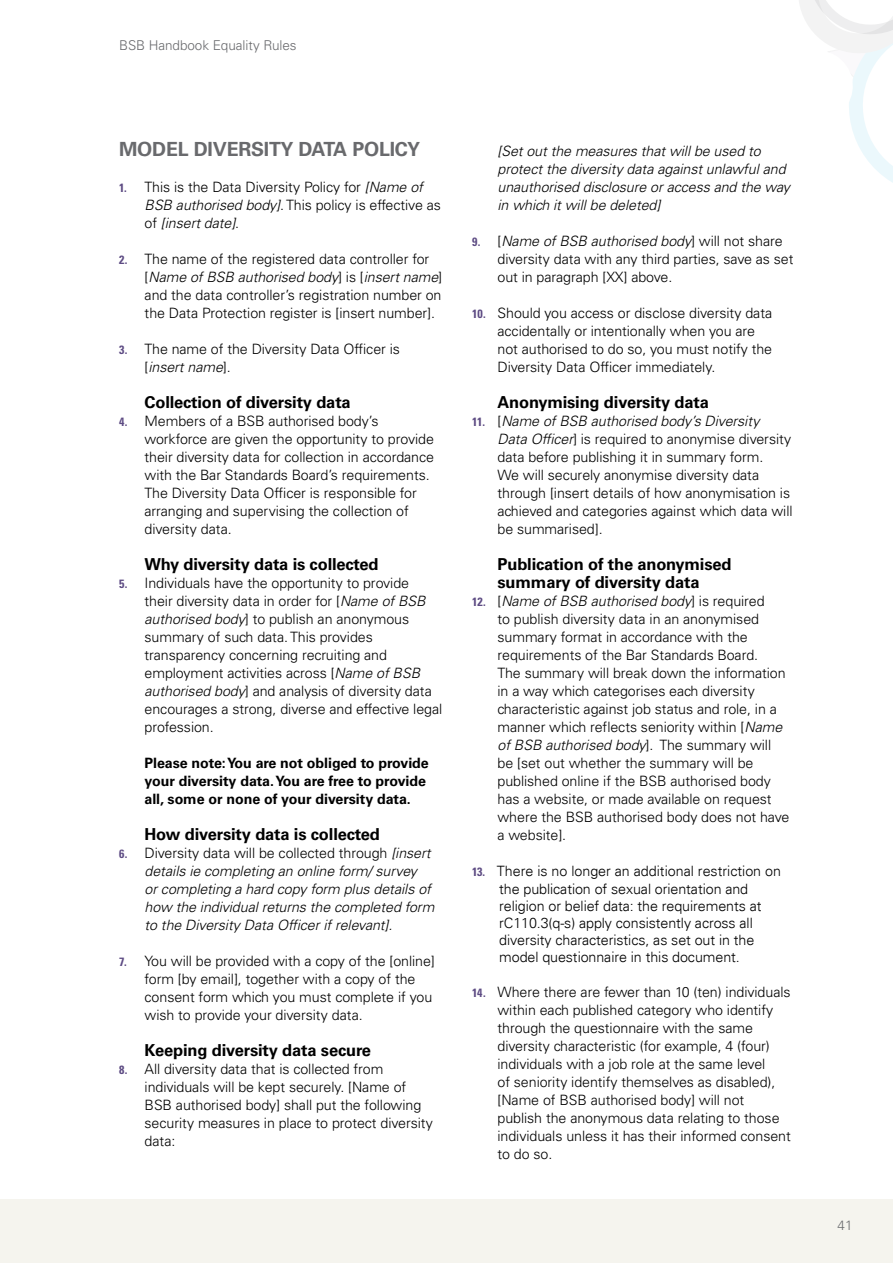
<style>
.page{position:relative;width:893px;height:1263px;background:#fff}
.page>*{position:absolute;margin:0;border:0;box-sizing:border-box;transform-origin:0 0}
.t1{font:700 19.5px "Univers";letter-spacing:-.01em;color:#696a6d}
.t2{font:700 16.5px/18px "Univers";letter-spacing:-.01em;color:#000}
.t3{font:300 14.25px/18px "Univers";letter-spacing:-.005em;color:#000}
.t4{font:italic 300 14.25px/18px "Univers";letter-spacing:-.005em;color:#000}
.t5{font:300 14.25px/17.2px "Univers 45";letter-spacing:-.005em;color:#000}
.t6{font:700 14.25px/18px "Univers";letter-spacing:-.005em;color:#000}
.t7{font:300 13.5px "Univers";letter-spacing:-.005em;color:#696a6d}
.t8{font:700 condensed 12px "Univers";color:#5d4b83}
.s1{font-weight:700;font-stretch:condensed;font-size:12px;color:#5d4b83}
.s2{font-style:italic}
.s3{font-weight:700;font-style:normal;font-stretch:condensed;font-size:12px;color:#5d4b83}
.s4{font-style:normal}
.s5{font-family:"Univers";font-weight:700;font-stretch:condensed;font-size:12px;color:#5d4b83}
</style>
<div class="page">
<div style="left:0;top:1199px;width:893px;height:64px;background:#f5f4ee"></div>
<svg style="left:799px;top:0;width:94px;height:183px"></svg>
<p class="t7" style="left:119px;top:37px;width:179px">BSB Handbook Equality Rules</p>
<h1 class="t1" style="left:119px;top:138px;width:303px">MODEL DIVERSITY DATA POLICY</h1>
<p class="t3" style="left:145px;top:178px;width:298px;text-indent:-26px"><span class="s1">1.</span> This is the Data Diversity Policy for <span class="s2">[Name of<br>BSB authorised body]</span>. This policy is effective as of <span class="s2">[insert date]</span>.</p>
<p class="t3" style="left:145px;top:250px;width:299px;text-indent:-26px"><span class="s1">2.</span> The name of the registered data controller for [<span class="s2">Name of BSB authorised body</span>] is [<span class="s2">insert name</span>] and the data controller’s registration number on the Data Protection register is [insert number].</p>
<p class="t3" style="left:145px;top:340px;width:257px;text-indent:-26px"><span class="s1">3.</span> The name of the Diversity Data Officer is [<span class="s2">insert name</span>].</p>
<p class="t2" style="left:145px;top:393px;width:208px">Collection of diversity data</p>
<p class="t3" style="left:145px;top:412px;width:291px;text-indent:-26px"><span class="s1">4.</span> Members of a BSB authorised body’s workforce are given the opportunity to provide their diversity data for collection in accordance with the Bar Standards Board’s requirements.<br>The Diversity Data Officer is responsible for arranging and supervising the collection of diversity data.</p>
<p class="t2" style="left:145px;top:555px;width:236px">Why diversity data is collected</p>
<p class="t3" style="left:145px;top:574px;width:299px;text-indent:-26px"><span class="s1">5.</span> Individuals have the opportunity to provide<br>their diversity data in order for [<span class="s2">Name of BSB authorised body</span>] to publish an anonymous summary of such data. This provides transparency concerning recruiting and employment activities across [<span class="s2">Name of BSB authorised body</span>] and analysis of diversity data encourages a strong, diverse and effective legal profession.</p>
<p class="t6" style="left:145px;top:754px;width:286px">Please note: You are not obliged to provide your diversity data. You are free to provide all, some or none of your diversity data.</p>
<p class="t2" style="left:145px;top:825px;width:237px">How diversity data is collected</p>
<p class="t4" style="left:145px;top:844px;width:291px;text-indent:-26px"><span class="s3">6.</span> <span class="s4">Diversity data will be collected through</span> [insert details ie completing an online form/ survey<br>or completing a hard copy form plus details of how the individual returns the completed form to the Diversity Data Officer if relevant].</p>
<p class="t3" style="left:145px;top:952px;width:292px;text-indent:-26px"><span class="s1">7.</span> You will be provided with a copy of the [online] form [by email], together with a copy of the consent form which you must complete if you wish to provide your diversity data.</p>
<p class="t2" style="left:145px;top:1041px;width:228px">Keeping diversity data secure</p>
<p class="t3" style="left:145px;top:1060px;width:290px;text-indent:-26px"><span class="s1">8.</span> All diversity data that is collected from individuals will be kept securely. [Name of BSB authorised body] shall put the following security measures in place to protect diversity data:</p>
<p class="t4" style="left:497px;top:142px;width:294px">[Set out the measures that will be used to protect the diversity data against unlawful and unauthorised disclosure or access and the way in which it will be deleted]</p>
<p class="t3" style="left:497px;top:232px;width:298px;text-indent:-26px"><span class="s1">9.</span> [<span class="s2">Name of BSB authorised body</span>] will not share diversity data with any third parties, save as set out in paragraph [XX] above.</p>
<p class="t3" style="left:497px;top:304px;width:276px;text-indent:-26px"><span class="s1">10.</span> Should you access or disclose diversity data accidentally or intentionally when you are not authorised to do so, you must notify the Diversity Data Officer immediately.</p>
<p class="t2" style="left:497px;top:393px;width:213px">Anonymising diversity data</p>
<p class="t3" style="left:497px;top:412px;width:297px;text-indent:-26px"><span class="s1">11.</span> [<span class="s2">Name of BSB authorised body’s Diversity<br>Data Officer</span>] is required to anonymise diversity data before publishing it in summary form.<br>We will securely anonymise diversity data through [insert details of how anonymisation is achieved and categories against which data will be summarised].</p>
<p class="t2" style="left:497px;top:555px;width:236px">Publication of the anonymised summary of diversity data</p>
<p class="t8" style="left:472px;top:594px;width:15px">12.</p>
<p class="t3" style="left:497px;top:592px;width:293px">[<span class="s2">Name of BSB authorised body</span>] is required<br>to publish diversity data in an anonymised summary format in accordance with the requirements of the Bar Standards Board.<br>The summary will break down the information in a way which categorises each diversity characteristic against job status and role, in a manner which reflects seniority within [<span class="s2">Name of BSB authorised body</span>]. The summary will be [set out whether the summary will be published online if the BSB authorised body has a website, or made available on request where the BSB authorised body does not have a website].</p>
<p class="t5" style="left:499px;top:862px;width:283px;text-indent:-27px"><span class="s5">13.</span> There is no longer an additional restriction on the publication of sexual orientation and religion or belief data: the requirements at rC110.3(q-s) apply consistently across all diversity characteristics, as set out in the model questionnaire in this document.</p>
<p class="t3" style="left:497px;top:982px;width:295px;text-indent:-26px"><span class="s1">14.</span> Where there are fewer than 10 (ten) individuals within each published category who identify through the questionnaire with the same diversity characteristic (for example, 4 (four) individuals with a job role at the same level<br>of seniority identify themselves as disabled), [Name of BSB authorised body] will not publish the anonymous data relating to those individuals unless it has their informed consent to do so.</p>
<p class="t7" style="left:838px;top:1217px;width:16px">41</p>
</div>
